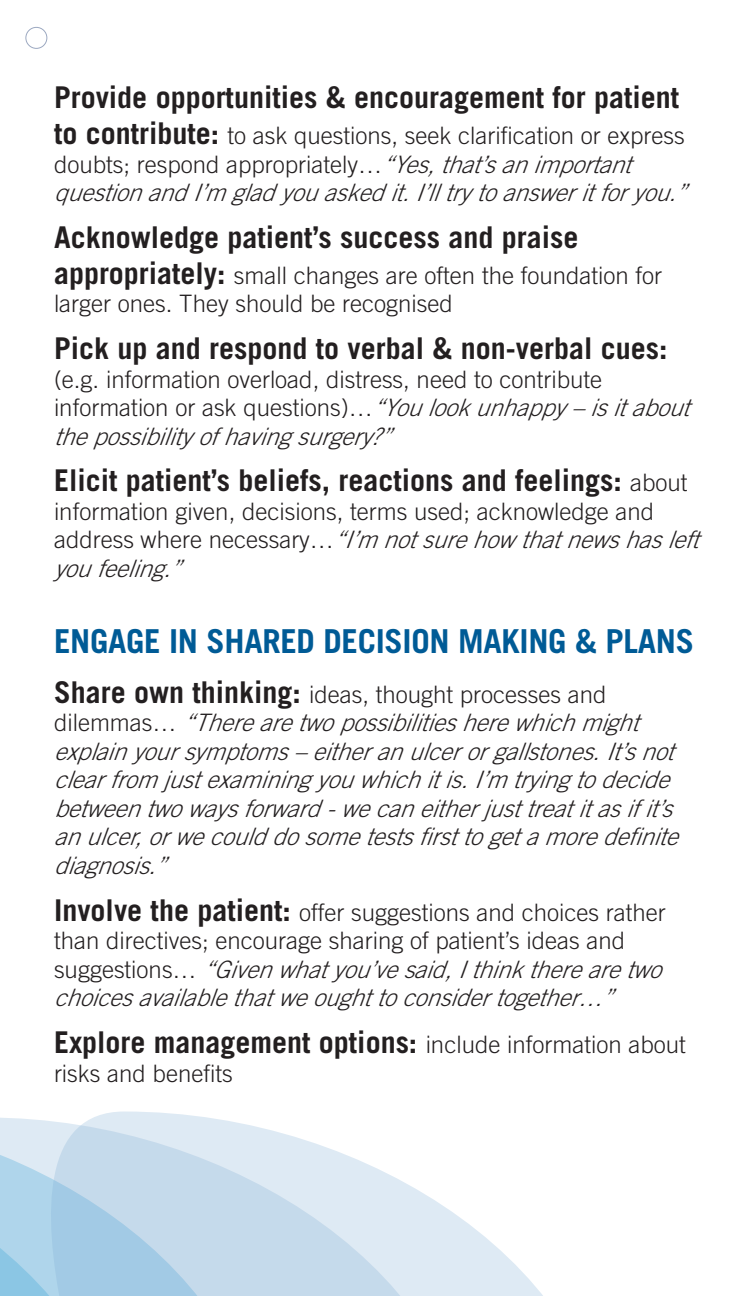
<style>
.page{position:relative;width:756px;height:1296px;background:#fff}
.page>*{position:absolute;margin:0;border:0;box-sizing:border-box;transform-origin:0 0}
.t1{font:700 33px "Trade Gothic LT Std";letter-spacing:-.01em;color:#005b96}
.t2{font:700 30px "Trade Gothic LT Std";color:#231f20}
.t3{font:300 24px/28.5px "Trade Gothic LT Std";color:#231f20}
.t4{font:italic 300 24px/28.5px "Trade Gothic LT Std";color:#231f20}
.s1{font-weight:700;font-style:normal;font-size:30px}
.s2{font-style:normal}
.s3{font-weight:700;font-size:30px}
.s4{font-style:italic}
.s5{font-weight:300;font-size:24px}
</style>
<div class="page">
<div style="left:26px;top:27px;width:21px;height:22px;border:1px solid #012260;border-radius:50%"></div>
<svg style="left:0;top:1117px;width:48px;height:179px;background:#b6d8ec"></svg>
<svg style="left:48px;top:1111px;width:495px;height:185px"></svg>
<p class="t2" style="left:54px;top:79px;width:627px">Provide opportunities &amp; encouragement for patient</p>
<p class="t4" style="left:54px;top:121px;width:644px"><span class="s1">to contribute:</span> <span class="s2">to ask questions, seek clarification or express doubts; respond appropriately…</span>“Yes,that’sanimportant questionandI’m gladyouaskedit.I’lltrytoansweritforyou.”</p>
<p class="t2" style="left:54px;top:219px;width:526px">Acknowledge patient’s success and praise</p>
<p class="t3" style="left:54px;top:261px;width:610px"><span class="s3">appropriately:</span> small changes are often the foundation for larger ones. They should be recognised</p>
<p class="t2" style="left:54px;top:330px;width:615px">Pick up and respond to verbal &amp; non-verbal cues:</p>
<p class="t3" style="left:54px;top:365px;width:646px">(e.g. information overload, distress, need to contribute information or ask questions)…<span class="s4">“Youlookunhappy–isitabout thepossibilityofhavingsurgery?”</span></p>
<p class="t2" style="left:54px;top:462px;width:635px">Elicit patient’s beliefs, reactions and feelings: <span class="s5">about</span></p>
<p class="t3" style="left:54px;top:497px;width:656px">information given, decisions, terms used; acknowledge and<br>a d d re s s w h e re n e c e s s a ry … <span class="s4">“I’m notsurehowthatnewshasleft youfeeling.”</span></p>
<p class="t1" style="left:54px;top:621px;width:642px">ENGAGE IN SHARED DECISION MAKING &amp; PLANS</p>
<p class="t4" style="left:54px;top:680px;width:635px"><span class="s1">Share own thinking:</span> <span class="s2">ideas, thought processes and<br>d i l e m m a s …</span> “Therearetwopossibilitiesherewhichmight explainyoursymptoms–eitheranulcerorgallstones.It’snot clearfrom justexaminingyouwhichitis.I’m tryingtodecide betweentwowaysforward-wecaneitherj usttreatitasifit’s anulcer,orwecoulddosometestsfirsttogetamoredefinite diagnosis.”</p>
<p class="t3" style="left:54px;top:898px;width:618px"><span class="s3">Involve the patient:</span> offer suggestions and choices rather than directives; encourage sharing of patient’s ideas and<br>s u g g e s t i o n s … <span class="s4">“Givenwhatyou’vesaid,Ithinktherearetwo choicesavailablethatweoughttoconsidertogether…”</span></p>
<p class="t2" style="left:54px;top:1024px;width:633px">Explore management options: <span class="s5">include information about</span></p>
<p class="t3" style="left:54px;top:1058px;width:180px">risks and benefits</p>
</div>
